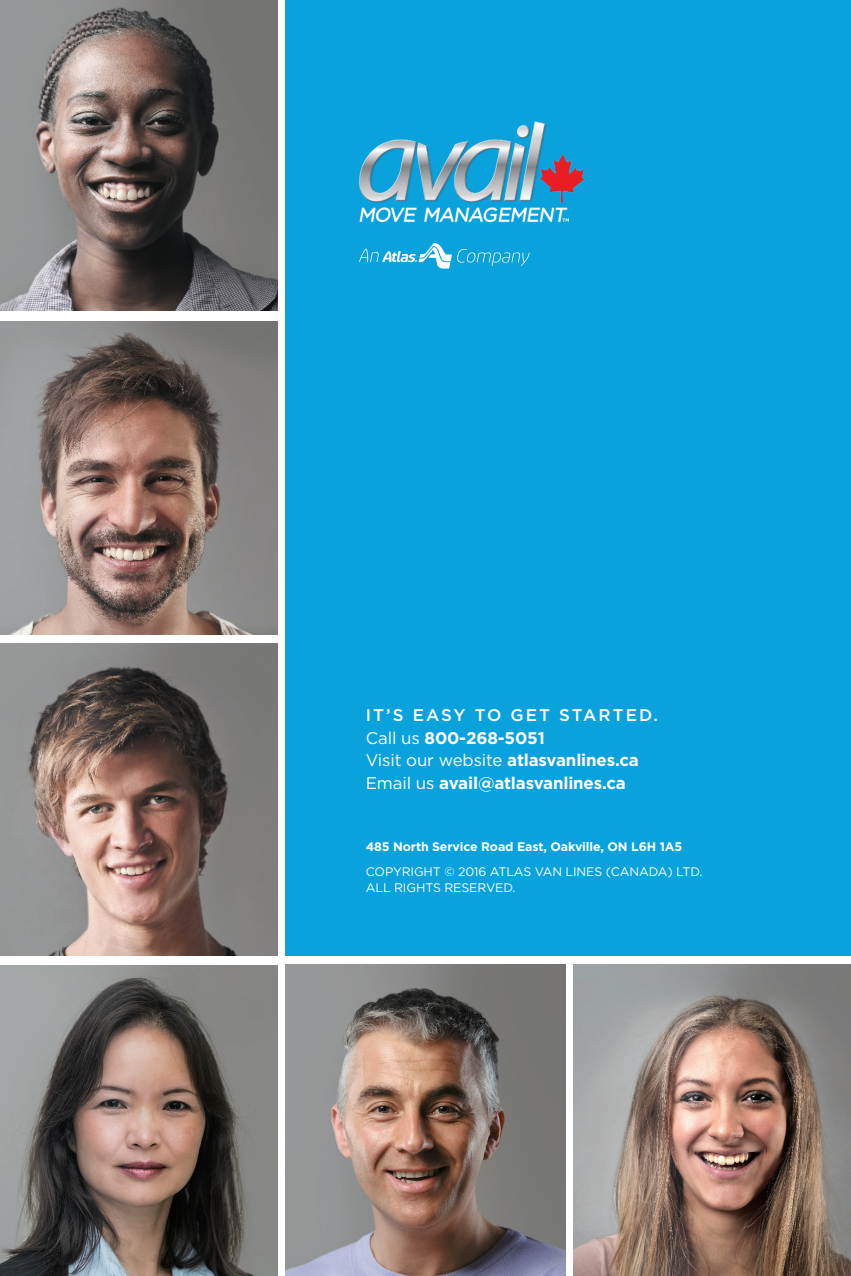
<style>
.page{position:relative;width:851px;height:1276px;background:#fff}
.page>*{position:absolute;margin:0;border:0;box-sizing:border-box;transform-origin:0 0}
.t1{font:700 16.88px/22.5px "Gotham";letter-spacing:-.01em;color:#fff}
.t2{font:12.38px/15.8px "Gotham";letter-spacing:-.01em;color:#fff}
.t3{font:700 12.38px "Gotham";letter-spacing:-.01em;color:#fff}
.s1{font-weight:500}
.s2{font-weight:400}
</style>
<div class="page">
<img style="left:573px;top:964px;width:277px;height:312px">
<img style="left:0;top:321px;width:277px;height:313px">
<img style="left:0;top:643px;width:277px;height:313px">
<img style="left:0;top:0;width:277px;height:311px">
<img style="left:286px;top:964px;width:279px;height:312px">
<div style="left:286px;top:0;width:564px;height:956px;background:#0aa2dd"></div>
<img style="left:0;top:966px;width:277px;height:310px">
<svg style="left:359px;top:243px;width:170px;height:25px"></svg>
<img style="left:359px;top:121px;width:226px;height:102px">
<p class="t1" style="left:366px;top:704px;width:294px"><span class="s1">IT’S EASY TO GET STARTED.<br></span><span class="s2">Call us</span> 800-268-5051<br><span class="s2">Visit our website</span> atlasvanlines.ca<br><span class="s2">Email us</span> avail@atlasvanlines.ca</p>
<p class="t3" style="left:366px;top:838px;width:318px">485 North Service Road East, Oakville, ON L6H 1A5</p>
<p class="t2" style="left:366px;top:863px;width:338px">COPYRIGHT © 2016 ATLAS VAN LINES (CANADA) LTD.<br>ALL RIGHTS RESERVED.</p>
</div>
